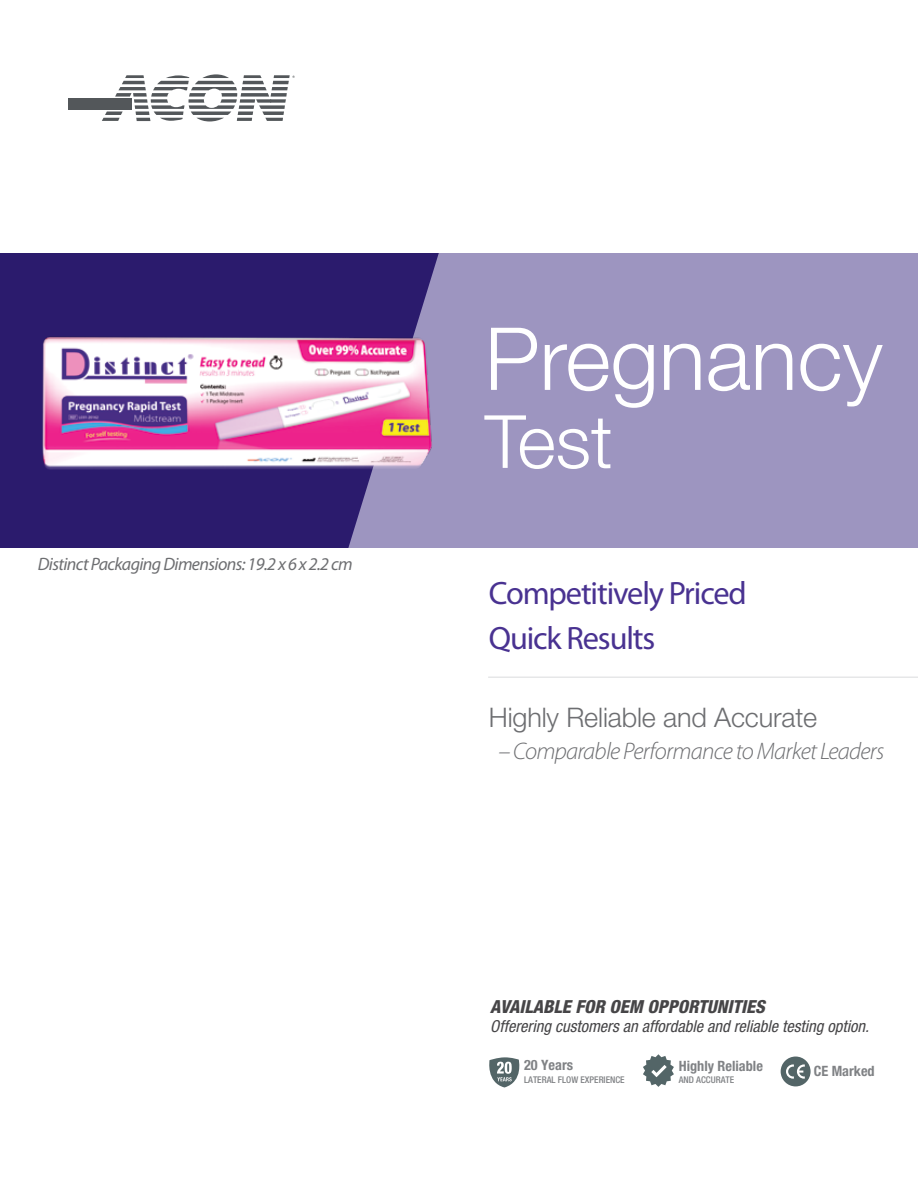
<style>
.page{position:relative;width:918px;height:1188px;background:#fff}
.page>*{position:absolute;margin:0;border:0;box-sizing:border-box;transform-origin:0 0}
.t1{font:300 87px "Helvetica Neue LT Std";color:#fff}
.t2{font:300 73.5px "Helvetica Neue LT Std";color:#fff}
.t3{font:32.4px/45px "Myriad Pro";letter-spacing:-.035em;color:#493291}
.t4{font:300 27px "Helvetica Neue LT Std";letter-spacing:-.005em;color:#6d6e71}
.t5{font:italic 300 24px "Myriad Pro";letter-spacing:-.03em;color:#6d6e71}
.t6{font:italic 18px "Myriad Pro";letter-spacing:-.035em;color:#6d6e71}
.t7{font:italic 800 condensed 18px "Helvetica Neue LT Std";color:#464547}
.t8{font:italic condensed 16.5px "Helvetica Neue LT Std";color:#464547}
.t9{font:700 condensed 14.25px "Helvetica Neue LT Std";color:#808285}
.t10{font:500 condensed 9.3px "Helvetica Neue LT Std";color:#808285}
</style>
<div class="page">
<svg style="left:489px;top:1057px;width:31px;height:30px"></svg>
<svg style="left:643px;top:1054px;width:31px;height:33px"></svg>
<div style="left:781px;top:1057px;width:30px;height:29px;background:#536567;border-radius:50%"></div>
<svg style="left:786px;top:1064px;width:19px;height:15px"></svg>
<div style="left:0;top:251px;width:918px;height:303px;background:#9d95c0"></div>
<svg style="left:0;top:253px;width:440px;height:296px;background:#372875"></svg>
<div style="left:68px;top:98px;width:63px;height:11px;background:#53575a"></div>
<svg style="left:102px;top:74px;width:193px;height:48px"></svg>
<div style="left:0;top:549px;width:918px;height:6px;background:#fff"></div>
<div style="left:0;top:246px;width:918px;height:7px;background:#fff"></div>
<img style="left:27px;top:318px;width:413px;height:164px">
<hr style="left:488px;top:676px;width:430px;height:2px;background:#e6e7e8">
<p class="t6" style="left:38px;top:553px;width:316px">Distinct Packaging Dimensions: 19.2 x 6 x 2.2 cm</p>
<h1 class="t1" style="left:485px;top:306px;width:400px">Pregnancy</h1>
<h2 class="t2" style="left:485px;top:397px;width:129px">Test</h2>
<h3 class="t3" style="left:489px;top:570px;width:260px">Competitively Priced<br>Quick Results</h3>
<h3 class="t4" style="left:489px;top:701px;width:330px">Highly Reliable and Accurate</h3>
<h3 class="t5" style="left:498px;top:737px;width:388px">– Comparable Performance to Market Leaders</h3>
<p class="t7" style="left:490px;top:995px;width:276px">AVAILABLE FOR OEM OPPORTUNITIES</p>
<p class="t8" style="left:490px;top:1017px;width:380px">Offerering customers an affordable and reliable testing option.</p>
<p class="t9" style="left:524px;top:1057px;width:51px">20 Years</p>
<p class="t10" style="left:524px;top:1074px;width:102px">LATERAL FLOW EXPERIENCE</p>
<p class="t9" style="left:679px;top:1057px;width:86px">Highly Reliable</p>
<p class="t10" style="left:679px;top:1075px;width:57px">AND ACCURATE</p>
<p class="t9" style="left:814px;top:1062px;width:62px">CE Marked</p>
</div>
